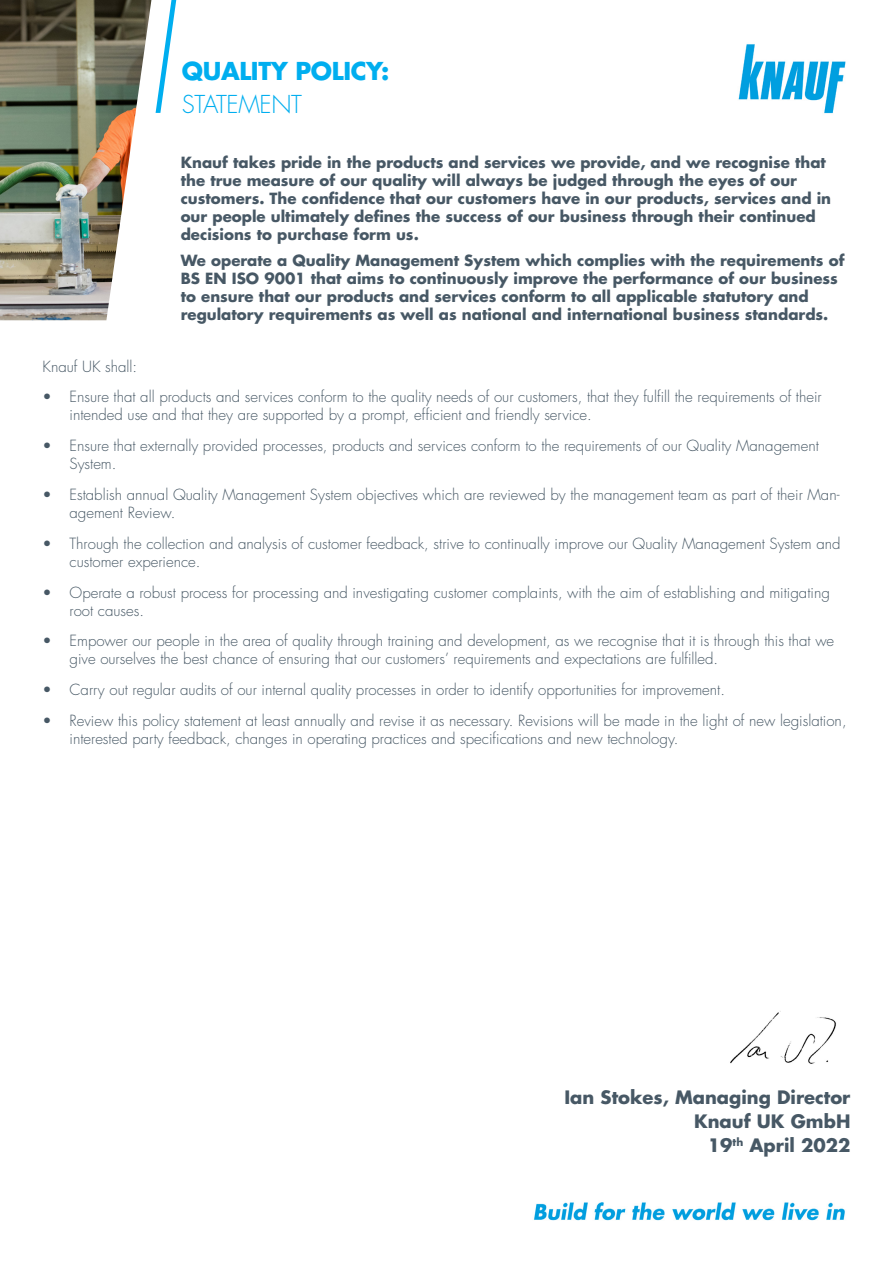
<style>
.page{position:relative;width:893px;height:1263px;background:#fff}
.page>*{position:absolute;margin:0;border:0;box-sizing:border-box;transform-origin:0 0}
.Paragraph_Style_2{font:700 24px "Futura Std";letter-spacing:-.015em;color:#00aeef}
.Paragraph_Style_2-2{font:300 24px "Futura Std";letter-spacing:-.015em;color:#00aeef}
.t1{font:700 18px "Futura Std";color:#475865}
.t2{font:300 15px/18px "Futura Std";color:#475865}
.Paragraph_Style_3{font:700 15px/18px "Futura Std";color:#475865}
</style>
<div class="page">
<img style="left:0;top:0;width:151px;height:320px">
<svg style="left:156px;top:0;width:20px;height:113px"></svg>
<img style="left:738px;top:44px;width:108px;height:70px">
<img style="left:533px;top:1202px;width:312px;height:19px">
<img style="left:730px;top:1011px;width:106px;height:53px">
<p class="Paragraph_Style_2" style="left:182px;top:55px;width:209px">QUALITY POLICY:</p>
<p class="Paragraph_Style_2-2" style="left:182px;top:90px;width:122px">STATEMENT</p>
<p class="Paragraph_Style_3" style="left:181px;top:153px;width:652px">Knauf takes pride in the products and services we provide, and we recognise that the true measure of our quality will always be judged through the eyes of our customers. The confidence that our customers have in our products, services and in our people ultimately defines the success of our business through their continued decisions to purchase form us.</p>
<p class="Paragraph_Style_3" style="left:181px;top:251px;width:665px">We operate a Quality Management System which complies with the requirements of BS EN ISO 9001 that aims to continuously improve the performance of our business to ensure that our products and services conform to all applicable statutory and regulatory requirements as well as national and international business standards.</p>
<p class="t2" style="left:43px;top:358px;width:96px">Knauf UK shall:</p>
<p class="t2" style="left:70px;top:388px;width:754px;text-indent:-27px">• Ensure that all products and services conform to the quality needs of our customers, that they fulfill the requirements of their intended use and that they are supported by a prompt, efficient and friendly service.</p>
<p class="t2" style="left:70px;top:437px;width:751px;text-indent:-27px">• Ensure that externally provided processes, products and services conform to the requirements of our Quality Management<br>System.</p>
<p class="t2" style="left:70px;top:486px;width:771px;text-indent:-27px">• Establish annual Quality Management System objectives which are reviewed by the management team as part of their Man&shy;agement Review.</p>
<p class="t2" style="left:70px;top:535px;width:773px;text-indent:-27px">• Through the collection and analysis of customer feedback, strive to continually improve our Quality Management System and customer experience.</p>
<p class="t2" style="left:70px;top:583px;width:762px;text-indent:-27px">• Operate a robust process for processing and investigating customer complaints, with the aim of establishing and mitigating root causes.</p>
<p class="t2" style="left:70px;top:632px;width:766px;text-indent:-27px">• Empower our people in the area of quality through training and development, as we recognise that it is through this that we give ourselves the best chance of ensuring that our customers’ requirements and expectations are fulfilled.</p>
<p class="t2" style="left:43px;top:681px;width:684px">• Carry out regular audits of our internal quality processes in order to identify opportunities for improvement.</p>
<p class="t2" style="left:70px;top:712px;width:779px;text-indent:-27px">• Review this policy statement at least annually and revise it as necessary. Revisions will be made in the light of new legislation, interested party feedback, changes in operating practices and specifications and new technology.</p>
<p class="t1" style="left:564px;top:1086px;width:287px">Ian Stokes, Managing Director</p>
<p class="t1" style="left:694px;top:1110px;width:158px">Knauf UK GmbH</p>
<p class="t1" style="left:708px;top:1134px;width:144px">19<sup>th</sup> April 2022</p>
</div>
